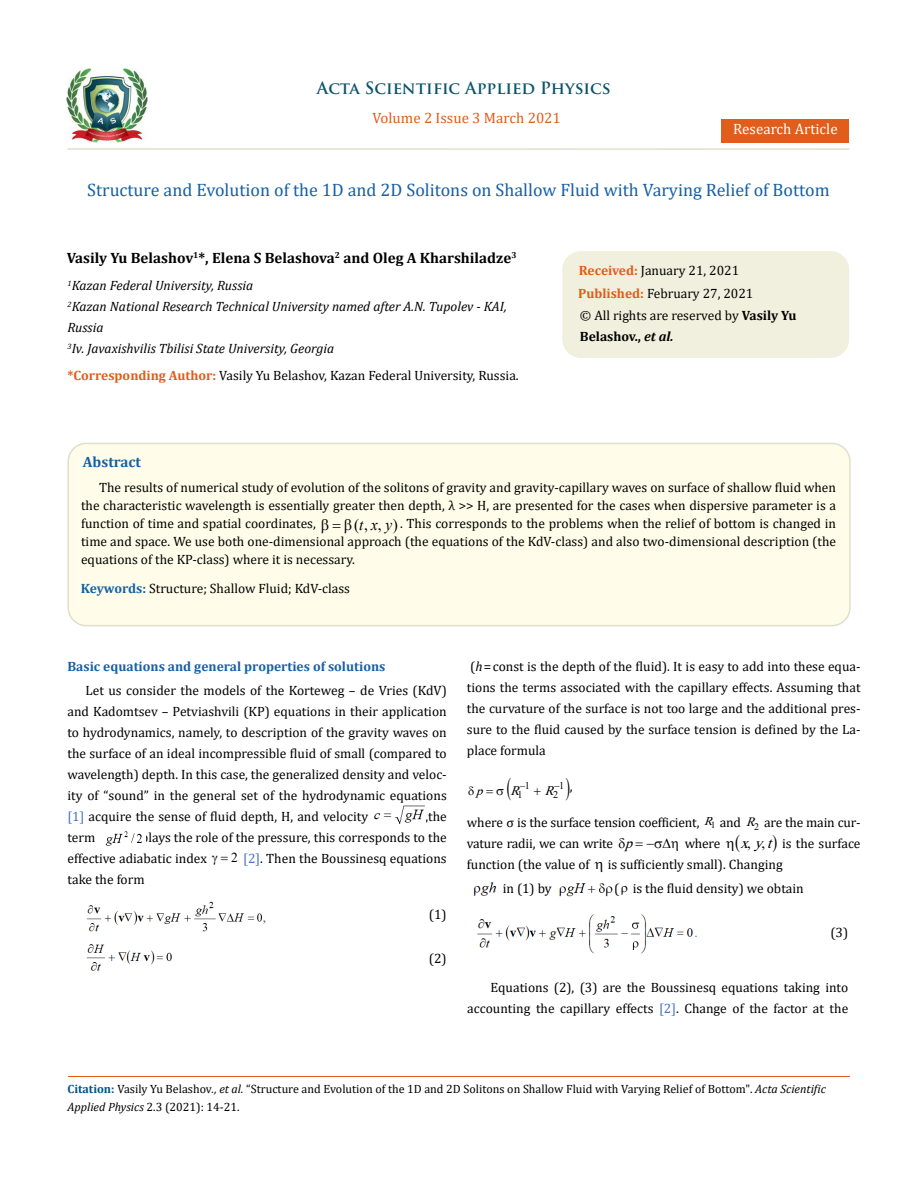
<style>
.page{position:relative;width:917px;height:1188px;background:#fff}
.page>*{position:absolute;margin:0;border:0;box-sizing:border-box;transform-origin:0 0}
.t1{font:18px "Cambria";color:#1560a6}
.t2{font:700 16.5px "Trajan Pro";color:#0e546a}
.t3{font:700 15px "Cambria";color:#000}
.t4{font:15px "Cambria";color:#e05d1a}
.t5{font:15px "Cambria";color:#fff}
.t6{font:700 15px "Cambria";color:#1560a6}
.t7{font:13.5px/21px "Cambria";color:#000}
.t8{font:italic 13.5px/21px "Cambria";color:#000}
.t9{font:700 13.5px "Cambria";color:#1560a6}
.t10{font:italic 13.05px "Times New Roman";color:#000}
.t11{font:italic 12.3px "Times New Roman";color:#000}
.t12{font:12px/18px "Cambria";color:#000}
.t13{font:10.35px/9.1px "Times New Roman";color:#000}
.s1{font-weight:700;color:#e05d1a}
.s2{font-weight:700}
.s3{font-weight:700;font-style:italic}
.s4{font-family:"Times New Roman";font-size:16.05px}
.s5{font-family:"Times New Roman";font-style:italic;font-size:16.05px}
.s6{font-weight:700;color:#1560a6}
.s7{color:#4472c4}
.s8{font-family:"Times New Roman";font-size:13.65px}
.s9{font-style:italic}
.s10{font-family:"Times New Roman";font-size:9.3px}
.s11{font-family:"Times New Roman";font-style:italic;font-size:12.6px}
.s12{font-family:"Times New Roman";font-style:italic;font-size:14.55px}
.s13{font-family:"Times New Roman";font-style:italic;font-size:14.85px}
.s14{font-family:"Times New Roman";font-size:14.85px}
.s15{font-weight:700;color:#035089}
</style>
<div class="page">
<img style="left:67px;top:68px;width:80px;height:74px">
<div style="left:721px;top:119px;width:128px;height:23px;background:#e05d1a"></div>
<div style="left:563px;top:252px;width:285px;height:105px;background:#f1f0de;border-radius:18px"></div>
<div style="left:562px;top:251px;width:287px;height:107px;border:2px solid #f1f0de;border-radius:18px"></div>
<div style="left:68px;top:443px;width:781px;height:183px;background:#fffde9;border-radius:18px"></div>
<div style="left:67px;top:443px;width:783px;height:183px;border:2px solid #e0dfcd;border-radius:18px"></div>
<img style="left:373px;top:805px;width:52px;height:19px">
<img style="left:105px;top:831px;width:37px;height:15px">
<img style="left:86px;top:901px;width:180px;height:70px">
<img style="left:473px;top:882px;width:24px;height:14px">
<img style="left:559px;top:883px;width:54px;height:14px">
<img style="left:477px;top:914px;width:220px;height:40px">
<img style="left:175px;top:952px;width:57px;height:19px">
<hr style="left:68px;top:1076px;width:781px;height:1px;background:#e05d1a">
<hr style="left:67px;top:148px;width:782px;height:2px;background:#e0dfcd">
<p class="t2" style="left:317px;top:77px;width:295px">Acta Scientific Applied Physics</p>
<p class="t4" style="left:372px;top:109px;width:190px">Volume 2 Issue 3 March 2021</p>
<p class="t5" style="left:733px;top:120px;width:106px">Research Article</p>
<h1 class="t1" style="left:87px;top:180px;width:744px">Structure and Evolution of the 1D and 2D Solitons on Shallow Fluid with Varying Relief of Bottom</h1>
<p class="t3" style="left:67px;top:248px;width:451px">Vasily Yu Belashov<sup>1</sup>*, Elena S Belashova<sup>2</sup> and Oleg A Kharshiladze<sup>3</sup></p>
<p class="t8" style="left:67px;top:275px;width:441px"><sup>1</sup>Kazan Federal University, Russia<br><sup>2</sup>Kazan National Research Technical University named after A.N. Tupolev - KAI, Russia<br><sup>3</sup>Iv. Javaxishvilis Tbilisi State University, Georgia</p>
<p class="t7" style="left:67px;top:364px;width:452px"><span class="s1">*Corresponding Author:</span> Vasily Yu Belashov, Kazan Federal University, Russia.</p>
<p class="t7" style="left:578px;top:259px;width:177px;line-height:23px"><span class="s1">Received:</span> January 21, 2021<br><span class="s1">Published:</span> February 27, 2021</p>
<p class="t7" style="left:580px;top:304px;width:218px">© All rights are reserved by <span class="s2">Vasily Yu<br>Belashov.,</span> <span class="s3">et al.</span></p>
<p class="t6" style="left:83px;top:451px;width:60px">Abstract</p>
<p class="t7" style="left:81px;top:479px;width:756px;line-height:18px;text-align:justify;text-indent:18px">The results of numerical study of evolution of the solitons of gravity and gravity-capillary waves on surface of shallow fluid when the characteristic wavelength is essentially greater then depth, λ &gt;&gt; H, are presented for the cases when dispersive parameter is a function of time and spatial coordinates,</p>
<p class="t7" style="left:81px;top:515px;width:756px;line-height:18px;text-align:justify;text-indent:273px"><span class="s4">(</span><span class="s5">t</span><span class="s4">,</span> <span class="s5">x</span><span class="s4">,</span> <span class="s5">y</span><span class="s4">)</span> . This corresponds to the problems when the relief of bottom is changed in time and space. We use both one-dimensional approach (the equations of the KdV-class) and also two-dimensional description (the equations of the KP-class) where it is necessary.</p>
<p class="t7" style="left:81px;top:578px;width:271px"><span class="s6">Keywords:</span> Structure; Shallow Fluid; KdV-class</p>
<p class="t9" style="left:67px;top:657px;width:319px">Basic equations and general properties of solutions</p>
<p class="t7" style="left:67px;top:680px;width:381px;text-align:justify;text-indent:18px">Let us consider the models of the Korteweg – de Vries (KdV) and Kadomtsev – Petviashvili (KP) equations in their application to hydrodynamics, namely, to description of the gravity waves on the surface of an ideal incompressible fluid of small (compared to wavelength) depth. In this case, the generalized density and veloc&shy;ity of “sound” in the general set of the hydrodynamic equations <span class="s7">[1]</span> acquire the sense of fluid depth, H, and velocity</p>
<p class="t7" style="left:425px;top:806px;width:23px">,the</p>
<p class="t7" style="left:67px;top:827px;width:381px;text-indent:73px">plays the role of the pressure, this corresponds to the effective adiabatic index</p>
<p class="t7" style="left:67px;top:827px;width:29px">term</p>
<p class="t7" style="left:231px;top:848px;width:217px"><span class="s8">2</span> <span class="s7">[2]</span>. Then the Boussinesq equations</p>
<p class="t7" style="left:67px;top:869px;width:79px">take the form</p>
<p class="t7" style="left:429px;top:903px;width:19px">(1)</p>
<p class="t7" style="left:429px;top:947px;width:19px">(2)</p>
<p class="t7" style="left:467px;top:656px;width:395px;text-align:justify">(<span class="s9">h</span>=const is the depth of the fluid). It is easy to add into these equa&shy;tions the terms associated with the capillary effects. Assuming that the curvature of the surface is not too large and the additional pres&shy;sure to the fluid caused by the surface tension is defined by the La&shy;place formula</p>
<p class="t11" style="left:476px;top:782px;width:13px">p</p>
<p class="t13" style="left:553px;top:781px;width:13px">−1<br>2</p>
<p class="t13" style="left:517px;top:781px;width:14px">−1<br>1</p>
<p class="t10" style="left:510px;top:781px;width:16px">R</p>
<p class="t10" style="left:544px;top:781px;width:29px">R <sup>,</sup></p>
<p class="t7" style="left:467px;top:812px;width:395px">where σ is the surface tension coefficient, <sup>R</sup><span class="s10">1</span> and <span class="s11">R</span><sub>2</sub> are the main cur&shy;vature radii, we can write <span class="s12">p</span> − ∆ where</p>
<p class="t7" style="left:740px;top:833px;width:122px"><span class="s13">x</span><span class="s14">,</span> <span class="s13">y</span><span class="s14">,</span><span class="s13">t</span> is the surface</p>
<p class="t7" style="left:467px;top:854px;width:124px">function (the value of</p>
<p class="t7" style="left:607px;top:854px;width:176px">is sufficiently small). Changing</p>
<p class="t7" style="left:502px;top:878px;width:51px">in (1) by</p>
<p class="t7" style="left:614px;top:878px;width:191px">( is the fluid density) we obtain</p>
<p class="t7" style="left:830px;top:921px;width:19px">(3)</p>
<p class="t7" style="left:467px;top:977px;width:382px;text-align:right">Equations (2), (3) are the Boussinesq equations taking into accounting the capillary effects <span class="s7">[2]</span>. Change of the factor at the</p>
<p class="t12" style="left:68px;top:1080px;width:759px"><span class="s15">Citation:</span> Vasily Yu Belashov<span class="s9">., et al.</span> “Structure and Evolution of the 1D and 2D Solitons on Shallow Fluid with Varying Relief of Bottom". <span class="s9">Acta Scientific<br>Applied Physics</span> 2.3 (2021): 14-21.</p>
</div>
